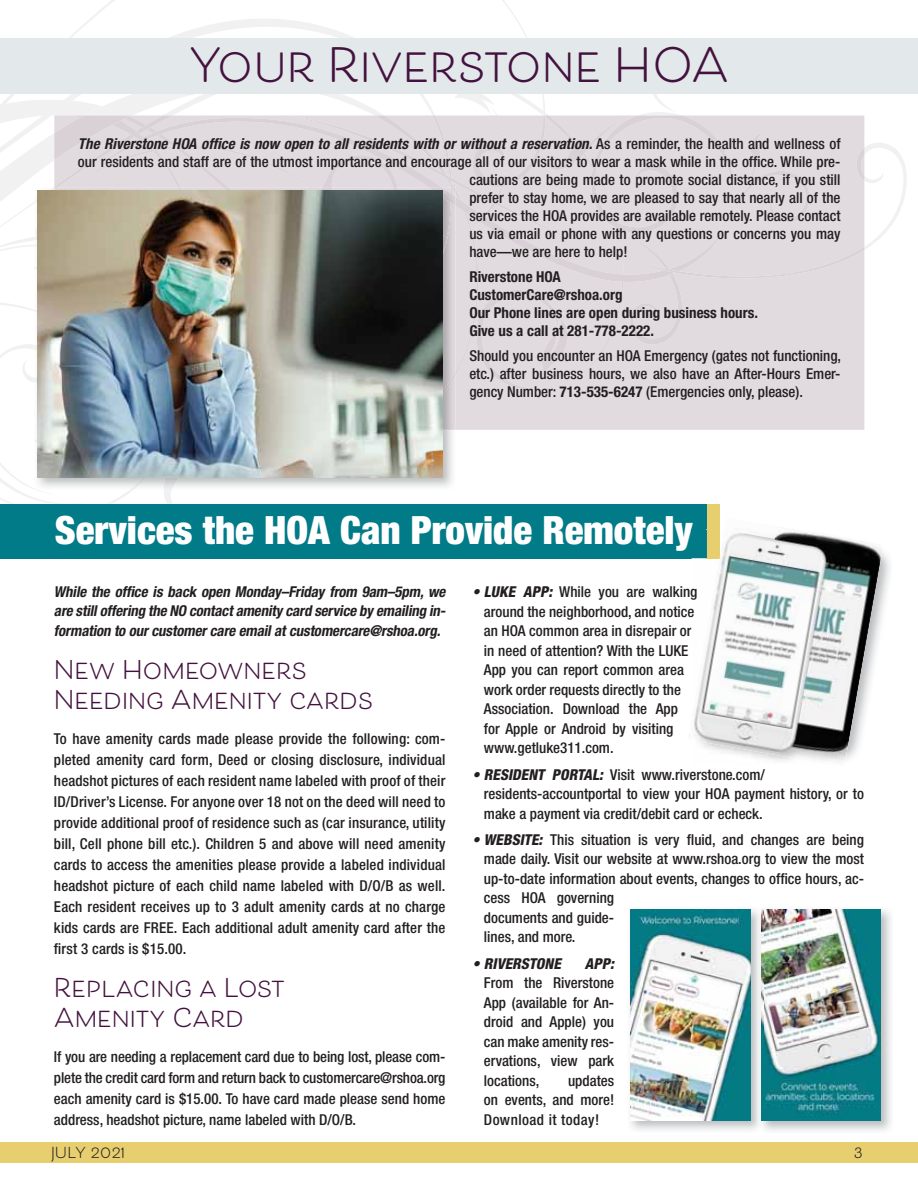
<style>
.page{position:relative;width:918px;height:1188px;background:#fff}
.page>*{position:absolute;margin:0;border:0;box-sizing:border-box;transform-origin:0 0}
.t1{font:700 46.5px "Beloved Sans Basic";color:#43123e}
.t2{font:900 condensed 39px "Helvetica Neue";color:#fff}
.t3{font:700 25.5px/30px "Beloved Sans Basic";color:#43123e}
.t4{font:500 condensed 15px/19.5px "Helvetica Neue";color:#231f20;text-align:justify}
.t5{font:italic 700 condensed 15px/19.5px "Helvetica Neue";letter-spacing:-.01em;color:#231f20;text-align:justify}
.t6{font:700 condensed 15px/18px "Helvetica Neue";color:#231f20}
.t7{font:italic 800 condensed 15px "Helvetica Neue";color:#231f20}
.t8{font:700 15px "Beloved Sans Basic";letter-spacing:.02em;color:#231f20}
.s1{font-weight:500;font-style:normal}
.s2{font-weight:700}
.s3{font-weight:800;font-style:italic}
</style>
<div class="page">
<svg style="left:0;top:238px;width:132px;height:266px"></svg>
<svg style="left:164px;top:490px;width:8px;height:14px"></svg>
<svg style="left:0;top:0;width:527px;height:114px"></svg>
<svg style="left:638px;top:93px;width:46px;height:21px"></svg>
<svg style="left:397px;top:114px;width:510px;height:136px"></svg>
<div style="left:0;top:1142px;width:918px;height:21px;background:#e7ce6f"></div>
<div style="left:0;top:38px;width:918px;height:55px;background:#e3e8ea"></div>
<div style="left:456px;top:278px;width:408px;height:152px;background:#e1dade"></div>
<div style="left:456px;top:282px;width:168px;height:108px;background:#e1dade"></div>
<svg style="left:621px;top:282px;width:65px;height:63px;background:#e0d8dd"></svg>
<svg style="left:541px;top:318px;width:33px;height:56px;background:#ded7db"></svg>
<div style="left:456px;top:282px;width:24px;height:93px;background:#e1dade"></div>
<svg style="left:433px;top:93px;width:191px;height:23px"></svg>
<svg style="left:397px;top:116px;width:467px;height:162px;background:#e0d9dd"></svg>
<img style="left:32px;top:202px;width:421px;height:288px">
<img style="left:34px;top:245px;width:130px;height:245px">
<img style="left:34px;top:452px;width:19px;height:38px">
<img style="left:32px;top:223px;width:6px;height:17px">
<img style="left:34px;top:189px;width:20px;height:14px">
<img style="left:34px;top:310px;width:4px;height:142px">
<img style="left:34px;top:267px;width:4px;height:39px">
<img style="left:164px;top:477px;width:23px;height:13px">
<svg style="left:0;top:100px;width:397px;height:89px"></svg>
<img style="left:54px;top:187px;width:142px;height:4px">
<img style="left:251px;top:187px;width:205px;height:243px">
<img style="left:442px;top:239px;width:10px;height:102px">
<img style="left:310px;top:187px;width:146px;height:52px">
<img style="left:428px;top:187px;width:28px;height:19px">
<img style="left:38px;top:191px;width:404px;height:286px">
<div style="left:0;top:504px;width:707px;height:54px;background:#007b87"></div>
<img style="left:687px;top:517px;width:107px;height:42px">
<img style="left:692px;top:530px;width:191px;height:234px">
<img style="left:630px;top:909px;width:261px;height:222px">
<img style="left:763px;top:910px;width:117px;height:210px">
<img style="left:758px;top:909px;width:5px;height:222px">
<img style="left:630px;top:910px;width:120px;height:210px">
<h1 class="t1" style="left:189px;top:39px;width:542px">Your Riverstone HOA</h1>
<p class="t5" style="left:78px;top:135px;width:764px">The Riverstone HOA office is now open to all residents with or without a reservation. <span class="s1">A s a r e m i n d e r, t h e h e a l t h a n d w e l l n e s s o f</span></p>
<p class="t4" style="left:78px;top:153px;width:764px">our residents and staff are of the utmost importance and encourage all of our visitors to wear a mask while in the office. While pre-</p>
<p class="t4" style="left:469px;top:171px;width:373px">cautions are being made to promote social distance, if you still</p>
<p class="t4" style="left:469px;top:189px;width:373px">prefer to stay home, we are pleased to say that nearly all of the</p>
<p class="t4" style="left:469px;top:207px;width:373px">services the HOA provides are available remotely. Please contact</p>
<p class="t4" style="left:469px;top:225px;width:373px">us via email or phone with any questions or concerns you may</p>
<p class="t4" style="left:469px;top:243px;width:160px">have—we are here to help!</p>
<p class="t6" style="left:469px;top:269px;width:290px">Riverstone HOA<br>CustomerCare@rshoa.org<br>Our Phone lines are open during business hours.<br>Give us a call at 281-778-2222.</p>
<p class="t4" style="left:469px;top:348px;width:373px;line-height:18px">Should you encounter an HOA Emergency (gates not functioning, etc.) after business hours, we also have an After-Hours Emer&shy;gency Number: <span class="s2">713-535-6247</span> (Emergencies only, please).</p>
<h2 class="t2" style="left:55px;top:516px;width:639px">Services the HOA Can Provide Remotely</h2>
<p class="t5" style="left:54px;top:583px;width:395px">While the office is back open Monday–Friday from 9am–5pm, we are stilloffering the NO contact amenity card service by emailing in&shy;formation to our customer care email at customercare@rshoa.org.</p>
<h3 class="t3" style="left:54px;top:656px;width:321px">New Homeowners<br>Needing Amenity cards</h3>
<p class="t4" style="left:54px;top:729px;width:393px;line-height:21px">To have amenity cards made please provide the following: com&shy;pleted amenity card form, Deed or closing disclosure, individual headshot pictures of each resident name labeled with proof of their ID/Driver’s License. For anyone over 18 not on the deed will need to provide additional proof of residence such as (car insurance, utility bill, Cell phone bill etc.). Children 5 and above will need amenity cards to access the amenities please provide a labeled individual headshot picture of each child name labeled with D/O/B as well.<br>Each resident receives up to 3 adult amenity cards at no charge kids cards are FREE. Each additional adult amenity card after the first 3 cards is $15.00.</p>
<h3 class="t3" style="left:54px;top:974px;width:232px">Replacing a Lost<br>Amenity Card</h3>
<p class="t4" style="left:54px;top:1047px;width:393px;line-height:21px">If you are needing a replacement card due to being lost, please com&shy;plete the credit card form and return back to customercare@rshoa.org each amenity card is $15.00. To have card made please send home address, headshot picture, name labeled with D/O/B.</p>
<p class="t4" style="left:484px;top:584px;width:215px;text-align:left;text-indent:-11px"><span class="s3">• LUKE APP:</span> While you are walking around the neighborhood, and notice an HOA common area in disrepair or in need of attention? With the LUKE<br>App you can report common area work order requests directly to the<br>Association. Download the App for Apple or Android by visiting www.getluke311.com.</p>
<p class="t4" style="left:484px;top:766px;width:382px;text-align:left;text-indent:-11px"><span class="s3">• RESIDENT PORTAL:</span> Visit www.riverstone.com/ residents-accountportal to view your HOA payment history, or to make a payment via credit/debit card or echeck.</p>
<p class="t4" style="left:484px;top:831px;width:382px;text-align:left;text-indent:-11px"><span class="s3">• WEBSITE:</span> This situation is very fluid, and changes are being made daily. Visit our website at www.rshoa.org to view the most up-to-date information about events, changes to office hours, ac&shy;cess HOA governing<br>documents and guide-<br>lines, and more.</p>
<p class="t7" style="left:472px;top:958px;width:92px">• RIVERSTONE</p>
<p class="t7" style="left:585px;top:958px;width:33px">APP:</p>
<p class="t4" style="left:484px;top:974px;width:132px">From the Riverstone App (available for An&shy;droid and Apple) you can make amenity res&shy;ervations, view park locations,</p>
<p class="t4" style="left:484px;top:1072px;width:132px;text-indent:84px">updates on events, and more!<br>Download it today!</p>
<p class="t8" style="left:51px;top:1144px;width:75px">JULY 2021</p>
<p class="t8" style="left:854px;top:1144px;width:10px">3</p>
</div>
